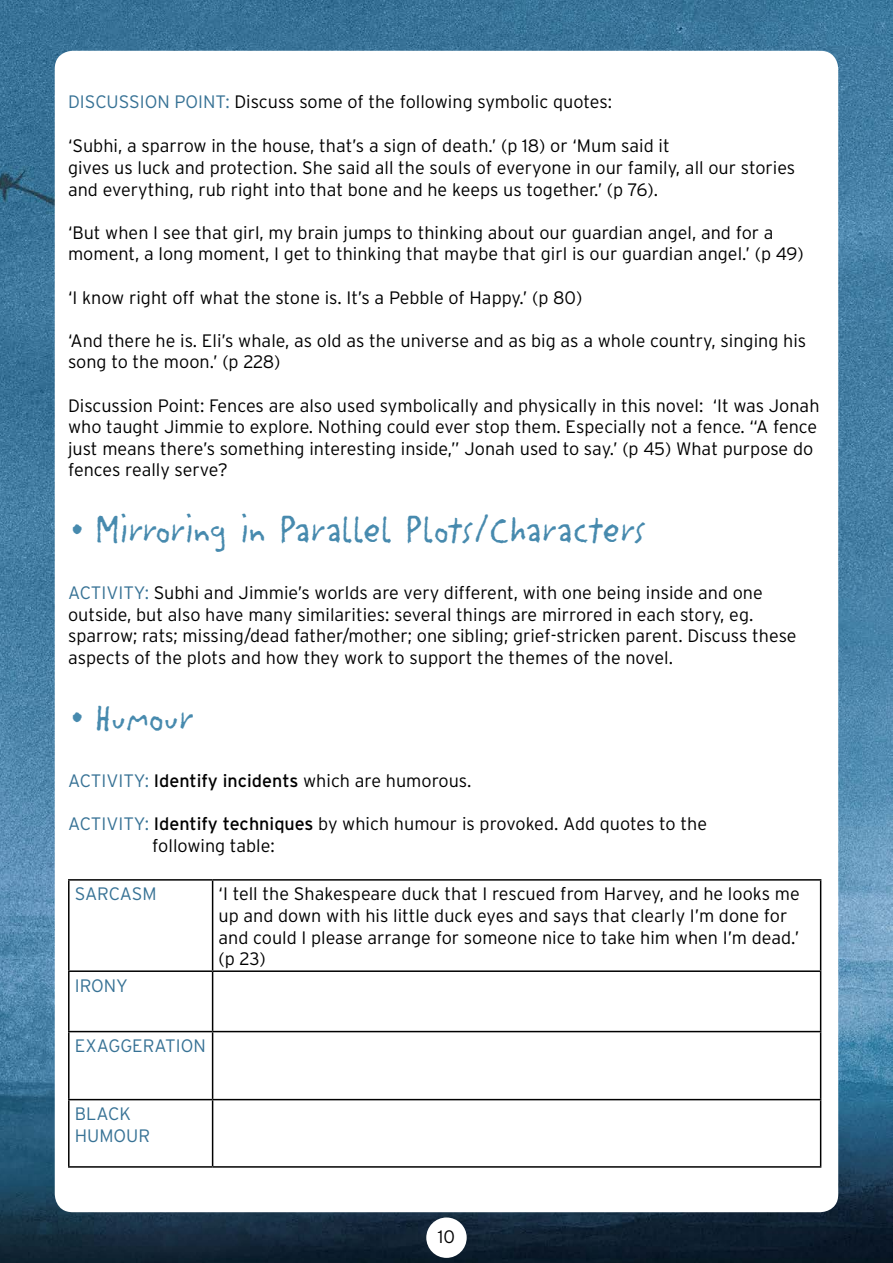
<style>
.page{position:relative;width:893px;height:1263px;background:#fff}
.page>*{position:absolute;margin:0;border:0;box-sizing:border-box;transform-origin:0 0}
.t1{font:42px "Litterbox ICG";color:#478aae}
.t2{font:300 18px/21.6px "Interstate";color:#000}
.t3{font:18px "Interstate";color:#000}
.t4{font:300 18px/21.6px "Interstate";color:#377295}
.s1{color:#377295}
.s2{font-weight:300;color:#377295}
.s3{font-weight:300}
.s4{font-weight:400}
</style>
<div class="page">
<img style="left:0;top:0;width:893px;height:1263px">
<div style="left:55px;top:51px;width:783px;height:1161px;background:#fff;border-radius:18px"></div>
<div style="left:426px;top:1217px;width:41px;height:41px;background:#fff;border-radius:50%"></div>
<hr style="left:68px;top:879px;width:145px;height:2px;background:#000">
<hr style="left:68px;top:881px;width:2px;height:89px;background:#000">
<hr style="left:213px;top:879px;width:608px;height:2px;background:#000">
<hr style="left:212px;top:881px;width:1px;height:89px;background:#000">
<hr style="left:820px;top:881px;width:1px;height:89px;background:#000">
<hr style="left:68px;top:970px;width:145px;height:2px;background:#000">
<hr style="left:68px;top:972px;width:2px;height:59px;background:#000">
<hr style="left:213px;top:970px;width:608px;height:2px;background:#000">
<hr style="left:212px;top:972px;width:1px;height:59px;background:#000">
<hr style="left:820px;top:972px;width:1px;height:59px;background:#000">
<hr style="left:68px;top:1031px;width:145px;height:1px;background:#000">
<hr style="left:68px;top:1032px;width:2px;height:67px;background:#000">
<hr style="left:213px;top:1031px;width:608px;height:1px;background:#000">
<hr style="left:212px;top:1032px;width:1px;height:67px;background:#000">
<hr style="left:820px;top:1032px;width:1px;height:67px;background:#000">
<hr style="left:68px;top:1099px;width:145px;height:1px;background:#000">
<hr style="left:68px;top:1100px;width:2px;height:66px;background:#000">
<hr style="left:213px;top:1099px;width:608px;height:1px;background:#000">
<hr style="left:212px;top:1100px;width:1px;height:66px;background:#000">
<hr style="left:820px;top:1100px;width:1px;height:66px;background:#000">
<hr style="left:68px;top:1166px;width:145px;height:2px;background:#000">
<hr style="left:213px;top:1166px;width:608px;height:2px;background:#000">
<p class="t2" style="left:68px;top:90px;width:545px"><span class="s1">DISCUSSION POINT:</span> Discuss some of the following symbolic quotes:</p>
<p class="t2" style="left:68px;top:135px;width:729px">‘Subhi, a sparrow in the house, that’s a sign of death.’ (p 18) or ‘Mum said it<br>gives us luck and protection. She said all the souls of everyone in our family, all our stories and everything, rub right into that bone and he keeps us together.’ (p 76).</p>
<p class="t2" style="left:68px;top:222px;width:737px">‘But when I see that girl, my brain jumps to thinking about our guardian angel, and for a moment, a long moment, I get to thinking that maybe that girl is our guardian angel.’ (p 49)</p>
<p class="t2" style="left:68px;top:286px;width:516px">‘I know right off what the stone is. It’s a Pebble of Happy.’ (p 80)</p>
<p class="t2" style="left:68px;top:330px;width:740px">‘And there he is. Eli’s whale, as old as the universe and as big as a whole country, singing his song to the moon.’ (p 228)</p>
<p class="t2" style="left:68px;top:394px;width:753px">Discussion Point: Fences are also used symbolically and physically in this novel: ‘It was Jonah who taught Jimmie to explore. Nothing could ever stop them. Especially not a fence. “A fence just means there’s something interesting inside,” Jonah used to say.’ (p 45) What purpose do fences really serve?</p>
<h1 class="t1" style="left:68px;top:501px;width:580px">• Mirroring in Parallel Plots/Characters</h1>
<p class="t2" style="left:68px;top:582px;width:730px"><span class="s1">ACTIVITY:</span> Subhi and Jimmie’s worlds are very different, with one being inside and one outside, but also have many similarities: several things are mirrored in each story, eg. sparrow; rats; missing/dead father/mother; one sibling; grief-stricken parent. Discuss these aspects of the plots and how they work to support the themes of the novel.</p>
<h1 class="t1" style="left:68px;top:689px;width:128px">• Humour</h1>
<p class="t3" style="left:68px;top:770px;width:405px"><span class="s2">ACTIVITY:</span> Identify incidents <span class="s3">which are humorous.</span></p>
<p class="t2" style="left:152px;top:813px;width:556px;text-indent:-84px"><span class="s1">ACTIVITY:</span> <span class="s4">Identify techniques</span> by which humour is provoked. Add quotes to the following table:</p>
<p class="t4" style="left:75px;top:883px;width:83px">SARCASM</p>
<p class="t2" style="left:219px;top:883px;width:583px">‘I tell the Shakespeare duck that I rescued from Harvey, and he looks me up and down with his little duck eyes and says that clearly I’m done for and could I please arrange for someone nice to take him when I’m dead.’ (p 23)</p>
<p class="t4" style="left:75px;top:974px;width:55px">IRONY</p>
<p class="t4" style="left:75px;top:1035px;width:132px">EXAGGERATION</p>
<p class="t4" style="left:75px;top:1103px;width:77px">BLACK<br>HUMOUR</p>
<p class="t2" style="left:438px;top:1226px;width:19px">10</p>
</div>
